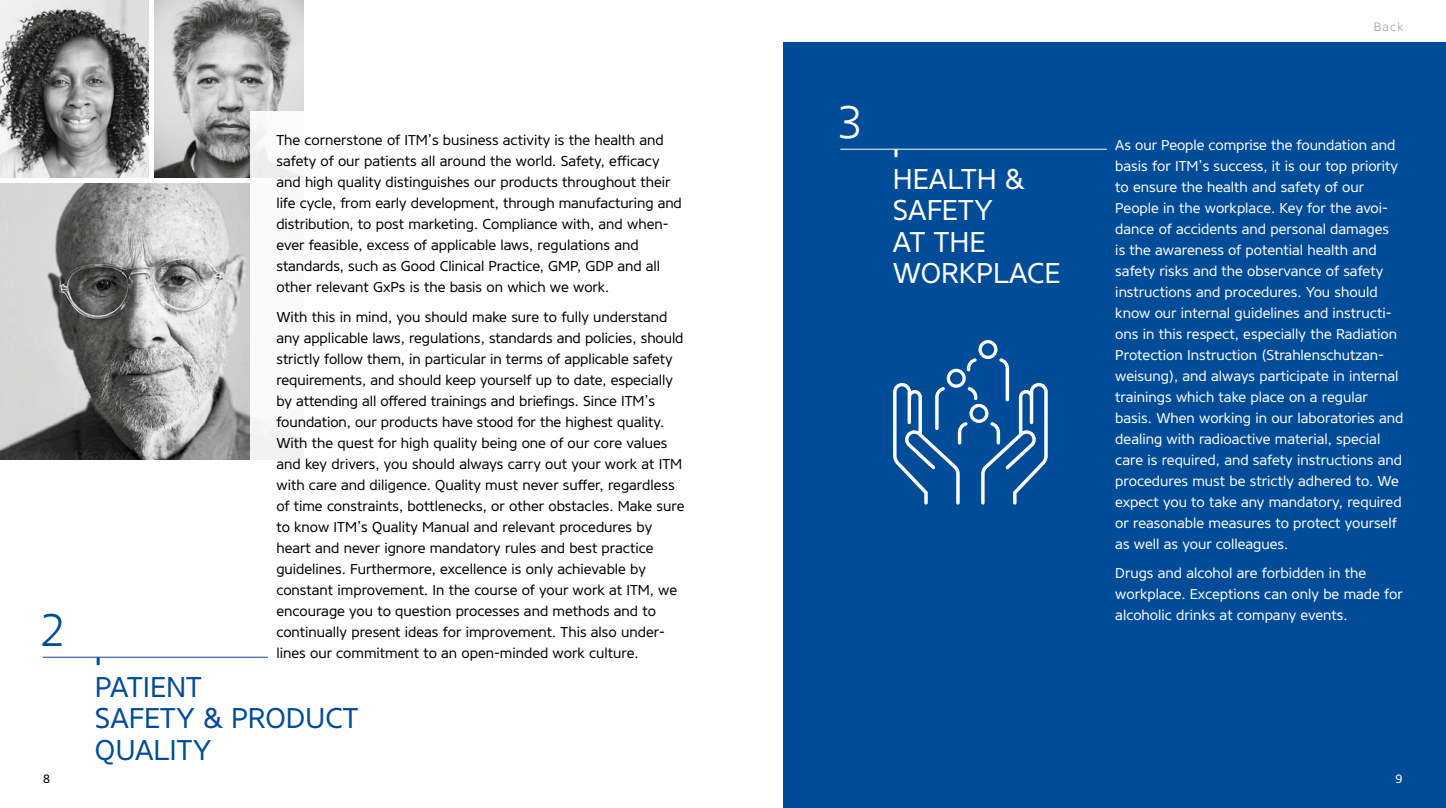
<style>
.page{position:relative;width:1446px;height:808px;background:#fff}
.page>*{position:absolute;margin:0;border:0;box-sizing:border-box;transform-origin:0 0}
.t1{font:300 45px "Core Sans N35";color:#004c99}
.t2{font:300 45px "Core Sans N35";color:#fff}
.t3{font:28.5px/31.5px "Core Sans N45";color:#004c99}
.t4{font:28.5px/31.5px "Core Sans N45";color:#fff}
.t5{font:14.25px/21px "Core Sans N45";color:#000}
.t6{font:14.25px/21px "Core Sans N45";color:#fff}
.t7{font:300 12px "Core Sans N35";color:#9d9d9c}
.t8{font:12px "Core Sans N45";color:#000}
.t9{font:12px "Core Sans N45";color:#fff}
</style>
<div class="page">
<img style="left:0;top:184px;width:250px;height:276px">
<img style="left:155px;top:0;width:149px;height:177px">
<img style="left:0;top:0;width:148px;height:177px">
<div style="left:250px;top:111px;width:420px;height:644px;background:#fff"></div>
<div style="left:783px;top:43px;width:663px;height:765px;background:#004c99"></div>
<hr style="left:43px;top:657px;width:225px;height:1px;background:#004c99">
<svg style="left:97px;top:657px;width:3px;height:8px"></svg>
<hr style="left:840px;top:149px;width:267px;height:1px;background:#fff">
<svg style="left:894px;top:149px;width:3px;height:8px"></svg>
<svg style="left:893px;top:340px;width:155px;height:165px"></svg>
<h1 class="t1" style="left:39px;top:601px;width:28px">2</h1>
<p class="t8" style="left:43px;top:771px;width:8px">8</p>
<p class="t5" style="left:276px;top:130px;width:407px">The cornerstone of ITM’s business activity is the health and safety of our patients all around the world. Safety, efficacy and high quality distinguishes our products throughout their life cycle, from early development, through manufacturing and distribution, to post marketing. Compliance with, and when&shy;ever feasible, excess of applicable laws, regulations and standards, such as Good Clinical Practice, GMP, GDP and all other relevant GxPs is the basis on which we work.</p>
<p class="t5" style="left:276px;top:306px;width:410px">With this in mind, you should make sure to fully understand any applicable laws, regulations, standards and policies, should strictly follow them, in particular in terms of applicable safety requirements, and should keep yourself up to date, especially by attending all offered trainings and briefings. Since ITM’s foundation, our products have stood for the highest quality.<br>With the quest for high quality being one of our core values and key drivers, you should always carry out your work at ITM with care and diligence. Quality must never suffer, regardless of time constraints, bottlenecks, or other obstacles. Make sure to know ITM’s Quality Manual and relevant procedures by heart and never ignore mandatory rules and best practice guidelines. Furthermore, excellence is only achievable by constant improvement. In the course of your work at ITM, we encourage you to question processes and methods and to continually present ideas for improvement. This also under-</p>
<p class="t5" style="left:276px;top:642px;width:361px">lines our commitment to an open-minded work culture.</p>
<h2 class="t3" style="left:95px;top:671px;width:265px">PATIENT<br>SAFETY &amp; PRODUCT<br>QUALITY</h2>
<h1 class="t2" style="left:837px;top:93px;width:28px">3</h1>
<h2 class="t4" style="left:893px;top:163px;width:169px">HEALTH &amp;<br>SAFETY<br>AT THE<br>WORKPLACE</h2>
<p class="t7" style="left:1373px;top:19px;width:31px">Back</p>
<p class="t6" style="left:1115px;top:134px;width:289px">As our People comprise the foundation and basis for ITM’s success, it is our top priority to ensure the health and safety of our People in the workplace. Key for the avoi&shy;dance of accidents and personal damages<br>is the awareness of potential health and safety risks and the observance of safety instructions and procedures. You should know our internal guidelines and instructi&shy;ons in this respect, especially the Radiation Protection Instruction (Strahlenschutzan&shy;weisung), and always participate in internal trainings which take place on a regular basis. When working in our laboratories and dealing with radioactive material, special care is required, and safety instructions and procedures must be strictly adhered to. We expect you to take any mandatory, required or reasonable measures to protect yourself as well as your colleagues.</p>
<p class="t6" style="left:1115px;top:563px;width:289px">Drugs and alcohol are forbidden in the workplace. Exceptions can only be made for alcoholic drinks at company events.</p>
<p class="t9" style="left:1395px;top:771px;width:8px">9</p>
</div>
